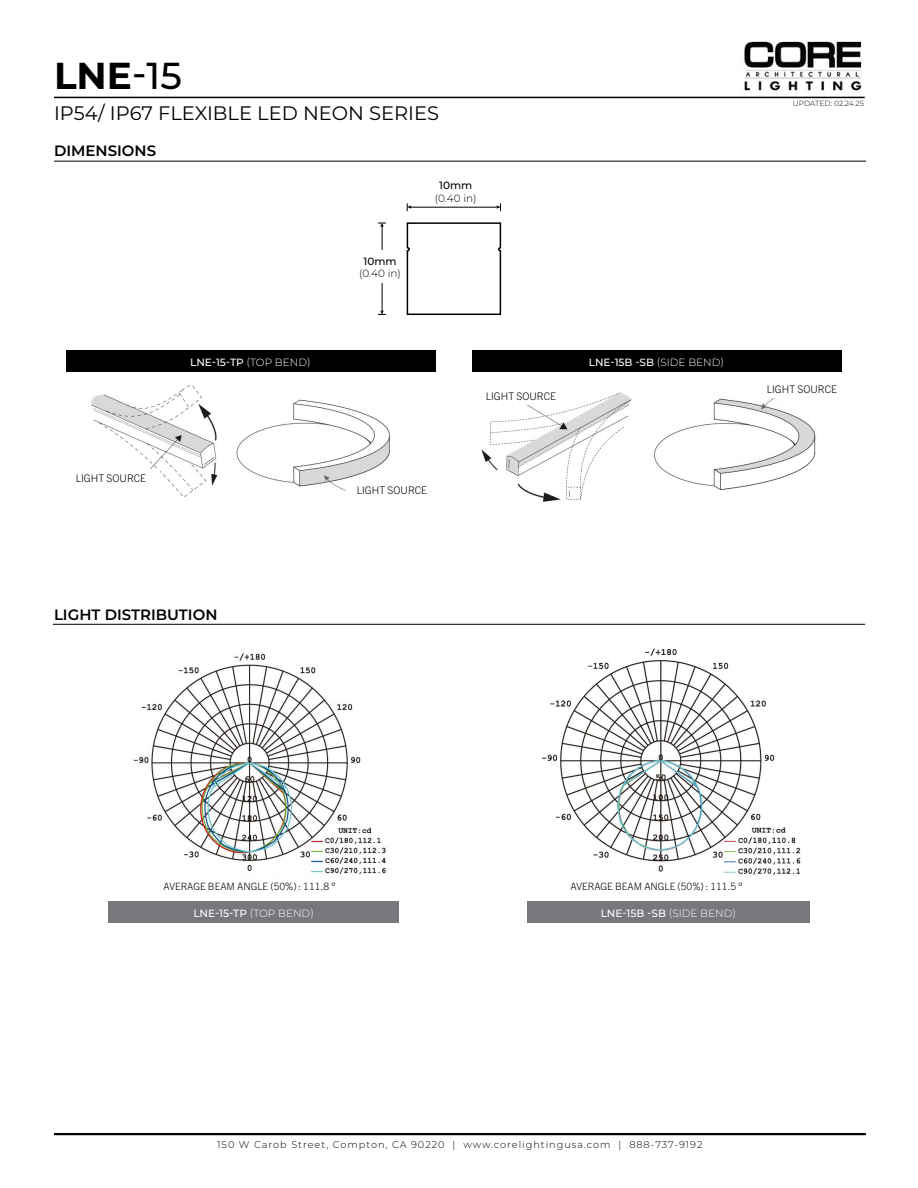
<style>
.page{position:relative;width:918px;height:1188px;background:#fff}
.page>*{position:absolute;margin:0;border:0;box-sizing:border-box;transform-origin:0 0}
.t1{font:700 37.5px "Montserrat";color:#000}
.t2{font:19.5px "Montserrat";color:#000}
.t3{font:600 15px "Montserrat";color:#000}
.t4{font:500 10.5px "Montserrat";color:#fff}
.t5{font:300 10.5px "Trade Gothic Next LT Pro";color:#000}
.t6{font:300 10.5px "Montserrat";color:#000}
.t7{font:500 10.5px "Montserrat";color:#000}
.t8{font:300 10.2px "Trade Gothic Next LT Pro";color:#000}
.t9{font:300 9.75px "Montserrat";letter-spacing:.1em;color:#000}
.t10{font:300 7.5px "Montserrat";color:#000}
.s1{font-weight:500}
.s2{font-weight:300}
</style>
<div class="page">
<img style="left:744px;top:41px;width:118px;height:50px">
<hr style="left:54px;top:97px;width:811px;height:1px;background:#000">
<hr style="left:54px;top:1133px;width:812px;height:2px;background:#000">
<hr style="left:53px;top:624px;width:812px;height:1px;background:#000">
<hr style="left:54px;top:161px;width:812px;height:1px;background:#000">
<div style="left:66px;top:350px;width:369px;height:21px;background:#000"></div>
<div style="left:109px;top:902px;width:290px;height:21px;background:#77787b"></div>
<div style="left:472px;top:350px;width:369px;height:21px;background:#000"></div>
<div style="left:527px;top:902px;width:283px;height:21px;background:#77787b"></div>
<img style="left:91px;top:385px;width:127px;height:112px">
<div style="left:62px;top:469px;width:98px;height:18px;background:#fff"></div>
<img style="left:236px;top:399px;width:154px;height:92px">
<img style="left:654px;top:398px;width:162px;height:92px">
<img style="left:481px;top:392px;width:151px;height:110px">
<div style="left:472px;top:387px;width:98px;height:18px;background:#fff"></div>
<div style="left:368px;top:472px;width:30px;height:32px;background:#fff"></div>
<div style="left:795px;top:377px;width:30px;height:33px;background:#fff"></div>
<div style="left:346px;top:481px;width:92px;height:17px;background:#fff"></div>
<svg style="left:406px;top:222px;width:96px;height:94px"></svg>
<hr style="left:410px;top:207px;width:88px;height:1px;background:#000">
<svg style="left:407px;top:203px;width:4px;height:8px"></svg>
<svg style="left:496px;top:203px;width:5px;height:8px"></svg>
<hr style="left:382px;top:226px;width:1px;height:86px;background:#000">
<svg style="left:378px;top:223px;width:8px;height:4px"></svg>
<svg style="left:378px;top:310px;width:8px;height:5px"></svg>
<div style="left:356px;top:250px;width:48px;height:32px;background:#fff"></div>
<img style="left:133px;top:653px;width:253px;height:222px">
<img style="left:542px;top:648px;width:259px;height:227px">
<h1 class="t1" style="left:54px;top:49px;width:129px">LNE<span class="s1">-15</span></h1>
<h2 class="t2" style="left:54px;top:99px;width:387px">IP54/ IP67 FLEXIBLE LED NEON SERIES</h2>
<h3 class="t3" style="left:54px;top:140px;width:104px">DIMENSIONS</h3>
<p class="t7" style="left:363px;top:254px;width:35px">10mm</p>
<p class="t6" style="left:359px;top:267px;width:43px">(0.40 in)</p>
<p class="t7" style="left:439px;top:178px;width:35px">10mm</p>
<p class="t6" style="left:435px;top:191px;width:43px">(0.40 in)</p>
<p class="t5" style="left:76px;top:471px;width:72px">LIGHT SOURCE</p>
<p class="t4" style="left:190px;top:355px;width:122px">LNE-15-TP <span class="s2">(TOP BEND)</span></p>
<p class="t5" style="left:357px;top:483px;width:72px">LIGHT SOURCE</p>
<p class="t5" style="left:486px;top:389px;width:72px">LIGHT SOURCE</p>
<p class="t4" style="left:589px;top:355px;width:137px">LNE-15B -SB <span class="s2">(SIDE BEND)</span></p>
<p class="t10" style="left:793px;top:99px;width:73px">UPDATED: 02.24.25</p>
<p class="t5" style="left:767px;top:382px;width:72px">LIGHT SOURCE</p>
<h3 class="t3" style="left:54px;top:604px;width:165px">LIGHT DISTRIBUTION</h3>
<p class="t8" style="left:164px;top:879px;width:173px">AVERAGE BEAM ANGLE (50%) : 111.8 °</p>
<p class="t8" style="left:571px;top:879px;width:173px">AVERAGE BEAM ANGLE (50%) : 111.5 °</p>
<p class="t4" style="left:193px;top:906px;width:122px">LNE-15-TP <span class="s2">(TOP BEND)</span></p>
<p class="t4" style="left:601px;top:906px;width:137px">LNE-15B -SB <span class="s2">(SIDE BEND)</span></p>
<p class="t9" style="left:217px;top:1138px;width:487px">150 W Carob Street, Compton, CA 90220 | www.corelightingusa.com | 888-737-9192</p>
</div>
